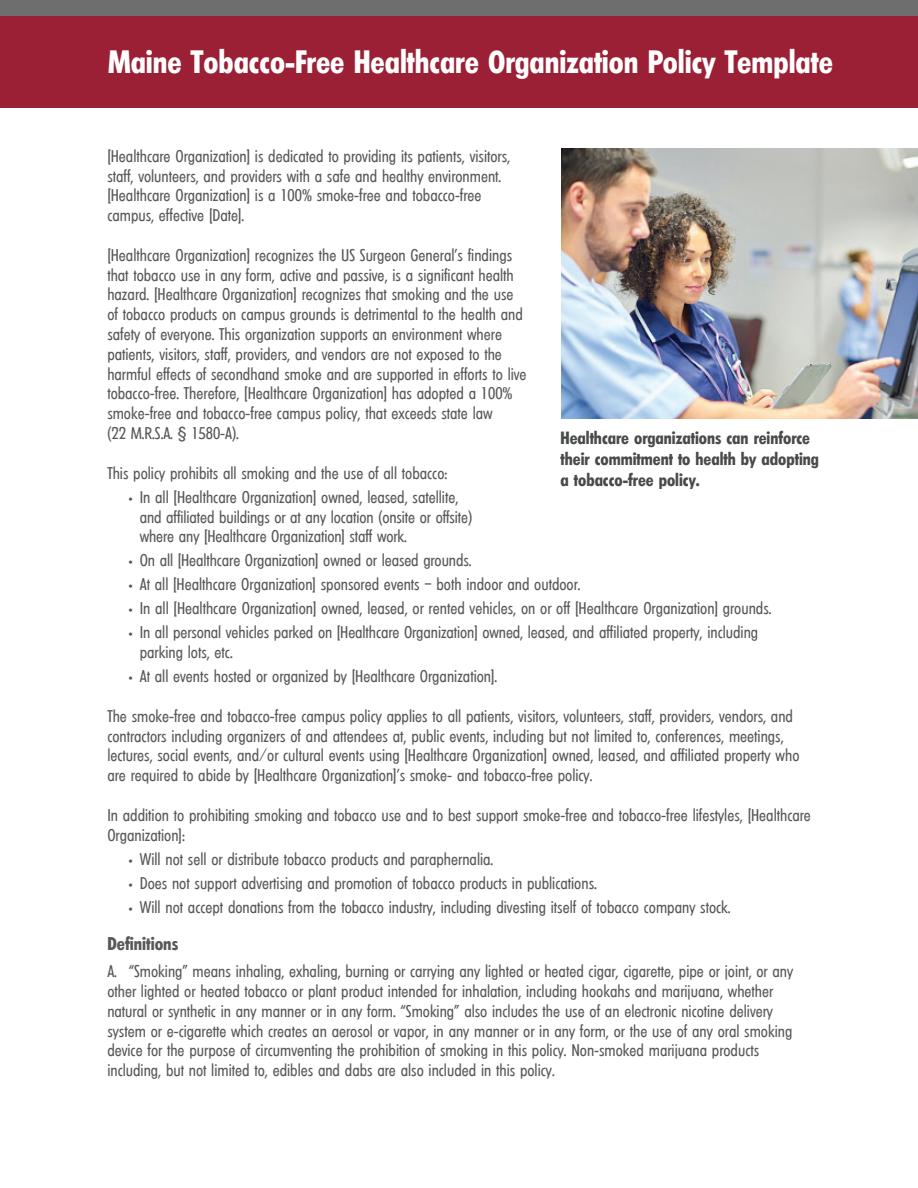
<style>
.page{position:relative;width:918px;height:1188px;background:#fff}
.page>*{position:absolute;margin:0;border:0;box-sizing:border-box;transform-origin:0 0}
.t1{font:600 condensed 31.5px "Limerick";color:#fff}
.t2{font:600 condensed 18px "Limerick";color:#57585a}
.t3{font:600 condensed 17.25px/21px "Limerick";color:#494a4a}
.t4{font:condensed 16.5px/19.8px "Limerick";color:#57585a}
.s1{font-weight:600;font-stretch:normal}
</style>
<div class="page">
<div style="left:0;top:0;width:918px;height:108px;background:#9c2035"></div>
<div style="left:0;top:0;width:918px;height:16px;background:#6e6e6e"></div>
<img style="left:562px;top:148px;width:356px;height:270px">
<h1 class="t1" style="left:108px;top:44px;width:726px">Maine Tobacco-Free Healthcare Organization Policy Template</h1>
<p class="t4" style="left:107px;top:147px;width:404px">[Healthcare Organization] is dedicated to providing its patients, visitors, staff, volunteers, and providers with a safe and healthy environment. [Healthcare Organization] is a 100% smoke-free and tobacco-free campus, effective [Date].</p>
<p class="t4" style="left:107px;top:246px;width:421px">[Healthcare Organization] recognizes the US Surgeon General’s findings that tobacco use in any form, active and passive, is a significant health hazard. [Healthcare Organization] recognizes that smoking and the use of tobacco products on campus grounds is detrimental to the health and safety of everyone. This organization supports an environment where patients, visitors, staff, providers, and vendors are not exposed to the harmful effects of secondhand smoke and are supported in efforts to live tobacco-free. Therefore, [Healthcare Organization] has adopted a 100% smoke-free and tobacco-free campus policy, that exceeds state law<br>(22 M.R.S.A. § 1580-A).</p>
<p class="t4" style="left:107px;top:464px;width:342px">This policy prohibits all smoking and the use of all tobacco:</p>
<p class="t4" style="left:140px;top:488px;width:334px;text-indent:-11px"><span class="s1">•</span> In all [Healthcare Organization] owned, leased, satellite, and affiliated buildings or at any location (onsite or offsite) where any [Healthcare Organization] staff work.</p>
<p class="t4" style="left:129px;top:551px;width:344px"><span class="s1">•</span> On all [Healthcare Organization] owned or leased grounds.</p>
<p class="t4" style="left:129px;top:575px;width:453px"><span class="s1">•</span> At all [Healthcare Organization] sponsored events – both indoor and outdoor.</p>
<p class="t4" style="left:129px;top:599px;width:644px"><span class="s1">•</span> In all [Healthcare Organization] owned, leased, or rented vehicles, on or off [Healthcare Organization] grounds.</p>
<p class="t4" style="left:140px;top:623px;width:620px;text-indent:-11px"><span class="s1">•</span> In all personal vehicles parked on [Healthcare Organization] owned, leased, and affiliated property, including parking lots, etc.</p>
<p class="t4" style="left:129px;top:667px;width:370px"><span class="s1">•</span> At all events hosted or organized by [Healthcare Organization].</p>
<p class="t4" style="left:107px;top:707px;width:694px">The smoke-free and tobacco-free campus policy applies to all patients, visitors, volunteers, staff, providers, vendors, and contractors including organizers of and attendees at, public events, including but not limited to, conferences, meetings, lectures, social events, and/or cultural events using [Healthcare Organization] owned, leased, and affiliated property who are required to abide by [Healthcare Organization]’s smoke- and tobacco-free policy.</p>
<p class="t4" style="left:107px;top:806px;width:705px">In addition to prohibiting smoking and tobacco use and to best support smoke-free and tobacco-free lifestyles, [Healthcare<br>Organization]:</p>
<p class="t4" style="left:129px;top:849px;width:366px"><span class="s1">•</span> Will not sell or distribute tobacco products and paraphernalia.</p>
<p class="t4" style="left:129px;top:873px;width:469px"><span class="s1">•</span> Does not support advertising and promotion of tobacco products in publications.</p>
<p class="t4" style="left:129px;top:897px;width:603px"><span class="s1">•</span> Will not accept donations from the tobacco industry, including divesting itself of tobacco company stock.</p>
<p class="t2" style="left:107px;top:933px;width:72px">Definitions</p>
<p class="t4" style="left:107px;top:962px;width:688px">A. “Smoking” means inhaling, exhaling, burning or carrying any lighted or heated cigar, cigarette, pipe or joint, or any other lighted or heated tobacco or plant product intended for inhalation, including hookahs and marijuana, whether natural or synthetic in any manner or in any form. “Smoking” also includes the use of an electronic nicotine delivery system or e-cigarette which creates an aerosol or vapor, in any manner or in any form, or the use of any oral smoking device for the purpose of circumventing the prohibition of smoking in this policy. Non-smoked marijuana products including, but not limited to, edibles and dabs are also included in this policy.</p>
<p class="t3" style="left:561px;top:428px;width:260px">Healthcare organizations can reinforce their commitment to health by adopting a tobacco-free policy.</p>
</div>
